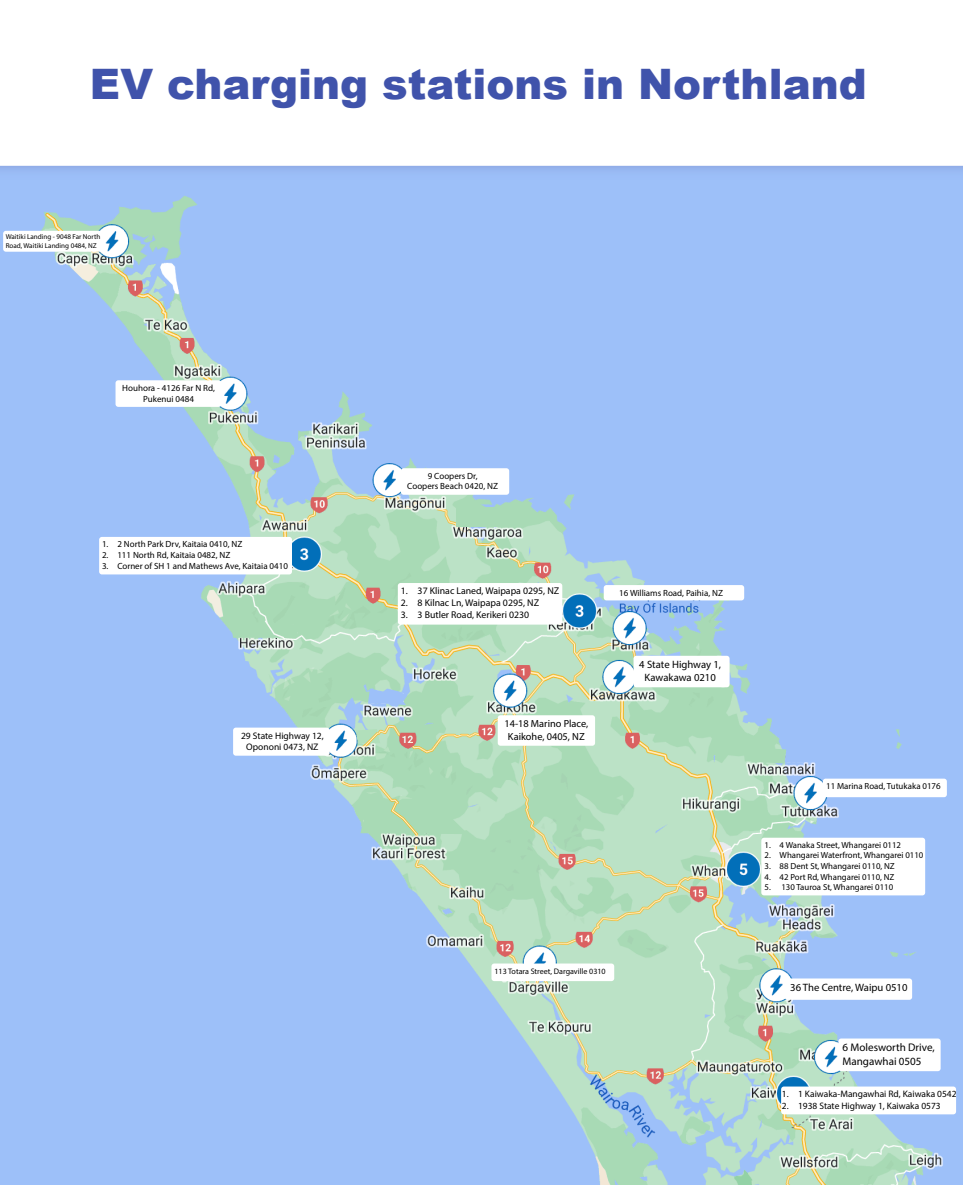
<style>
.page{position:relative;width:963px;height:1185px;background:#fff}
.page>*{position:absolute;margin:0;border:0;box-sizing:border-box;transform-origin:0 0}
.t1{font:900 42px "Arial";color:#4053ab}
.t2{font:11.07px/13.3px "Myriad Pro";color:#000}
.t3{font:10.68px/12.8px "Myriad Pro";color:#000;text-align:center}
.t4{font:10.65px "Myriad Pro";color:#000}
.t5{font:10.32px/12.4px "Myriad Pro";color:#000;text-align:center}
.t6{font:9.81px "Myriad Pro";color:#000}
.t7{font:9.51px/11.4px "Myriad Pro";color:#000;text-align:center}
.t8{font:9.42px "Myriad Pro";color:#000}
.t9{font:9px/10.8px "Myriad Pro";color:#000;text-align:center}
.t10{font:8.97px/10.8px "Myriad Pro";color:#000;text-align:center}
.t11{font:8.85px "Myriad Pro";color:#000}
.t12{font:8.76px "Myriad Pro";color:#000}
.t13{font:8.04px "Myriad Pro";color:#000}
.t14{font:7.08px/8.5px "Myriad Pro";color:#000}
</style>
<div class="page">
<img style="left:0;top:165px;width:962px;height:1019px">
<div style="left:3px;top:231px;width:99px;height:21px;background:#fff;border-radius:3px"></div>
<div style="left:115px;top:380px;width:106px;height:27px;background:#fff;border-radius:3px"></div>
<div style="left:401px;top:468px;width:108px;height:27px;background:#fff;border-radius:3px"></div>
<div style="left:99px;top:537px;width:193px;height:37px;background:#fff;border-radius:3px"></div>
<div style="left:233px;top:727px;width:96px;height:28px;background:#fff;border-radius:3px"></div>
<div style="left:603px;top:585px;width:141px;height:15px;background:#fff;border-radius:3px"></div>
<div style="left:398px;top:583px;width:164px;height:41px;background:#fff;border-radius:3px"></div>
<div style="left:633px;top:655px;width:96px;height:32px;background:#fff;border-radius:3px"></div>
<div style="left:498px;top:715px;width:97px;height:30px;background:#fff;border-radius:3px"></div>
<div style="left:491px;top:963px;width:123px;height:18px;background:#fff;border-radius:3px"></div>
<div style="left:822px;top:778px;width:124px;height:19px;background:#fff;border-radius:3px"></div>
<div style="left:784px;top:978px;width:128px;height:21px;background:#fff;border-radius:3px"></div>
<div style="left:838px;top:1038px;width:102px;height:33px;background:#fff;border-radius:3px"></div>
<div style="left:781px;top:1086px;width:175px;height:28px;background:#fff;border-radius:3px"></div>
<div style="left:761px;top:837px;width:164px;height:58px;background:#fff;border-radius:3px"></div>
<div style="left:456px;top:507px;width:69px;height:20px;background:#a8dab5"></div>
<svg style="left:743px;top:745px;width:77px;height:18px"></svg>
<svg style="left:360px;top:799px;width:108px;height:39px;background:#acd9b5"></svg>
<svg style="left:356px;top:729px;width:25px;height:20px"></svg>
<svg style="left:368px;top:688px;width:39px;height:17px"></svg>
<svg style="left:231px;top:618px;width:69px;height:21px"></svg>
<h1 class="t1" style="left:90px;top:53px;width:778px">EV charging stations in Northland</h1>
<p class="t14" style="left:6px;top:232px;width:96px">Waitiki Landing - 9048 Far North<br>Road, Waitiki Landing 0484, NZ</p>
<p class="t9" style="left:122px;top:382px;width:94px">Houhora - 4126 Far N Rd,<br>Pukenui 0484</p>
<p class="t10" style="left:102px;top:539px;width:142px">1. 2 North Park Drv, Kaitaia 0410, NZ</p>
<p class="t10" style="left:102px;top:549px;width:130px">2. 111 North Rd, Kaitaia 0482, NZ</p>
<p class="t10" style="left:102px;top:560px;width:187px">3. Corner of SH 1 and Mathews Ave, Kaitaia 0410</p>
<p class="t7" style="left:241px;top:729px;width:84px">29 State Highway 12,<br>Opononi 0473, NZ</p>
<p class="t10" style="left:407px;top:470px;width:92px">9 Coopers Dr,<br>Coopers Beach 0420, NZ</p>
<p class="t6" style="left:401px;top:585px;width:160px">1. 37 Klinac Laned, Waipapa 0295, NZ</p>
<p class="t10" style="left:619px;top:587px;width:105px">16 Williams Road, Paihia, NZ</p>
<p class="t6" style="left:401px;top:597px;width:140px">2. 8 Kilnac Ln, Waipapa 0295, NZ</p>
<p class="t6" style="left:401px;top:608px;width:130px">3. 3 Butler Road, Kerikeri 0230</p>
<p class="t5" style="left:504px;top:717px;width:85px">14-18 Marino Place,<br>Kaikohe, 0405, NZ</p>
<p class="t3" style="left:639px;top:658px;width:83px">4 State Highway 1,<br>Kawakawa 0210</p>
<p class="t13" style="left:494px;top:966px;width:113px">113 Totara Street, Dargaville 0310</p>
<p class="t11" style="left:826px;top:780px;width:116px">11 Marina Road, Tutukaka 0176</p>
<p class="t12" style="left:764px;top:839px;width:138px">1. 4 Wanaka Street, Whangarei 0112</p>
<p class="t12" style="left:764px;top:850px;width:160px">2. Whangarei Waterfront, Whangarei 0110</p>
<p class="t12" style="left:764px;top:860px;width:132px">3. 88 Dent St, Whangarei 0110, NZ</p>
<p class="t12" style="left:764px;top:871px;width:131px">4. 42 Port Rd, Whangarei 0110, NZ</p>
<p class="t12" style="left:764px;top:881px;width:130px">5. 130 Tauroa St, Whangarei 0110</p>
<p class="t4" style="left:790px;top:980px;width:119px">36 The Centre, Waipu 0510</p>
<p class="t2" style="left:842px;top:1040px;width:94px">6 Molesworth Drive,<br>Mangawhai 0505</p>
<p class="t8" style="left:782px;top:1088px;width:176px">1. 1 Kaiwaka-Mangawhai Rd, Kaiwaka 0542</p>
<p class="t8" style="left:782px;top:1099px;width:160px">2. 1938 State Highway 1, Kaiwaka 0573</p>
</div>
